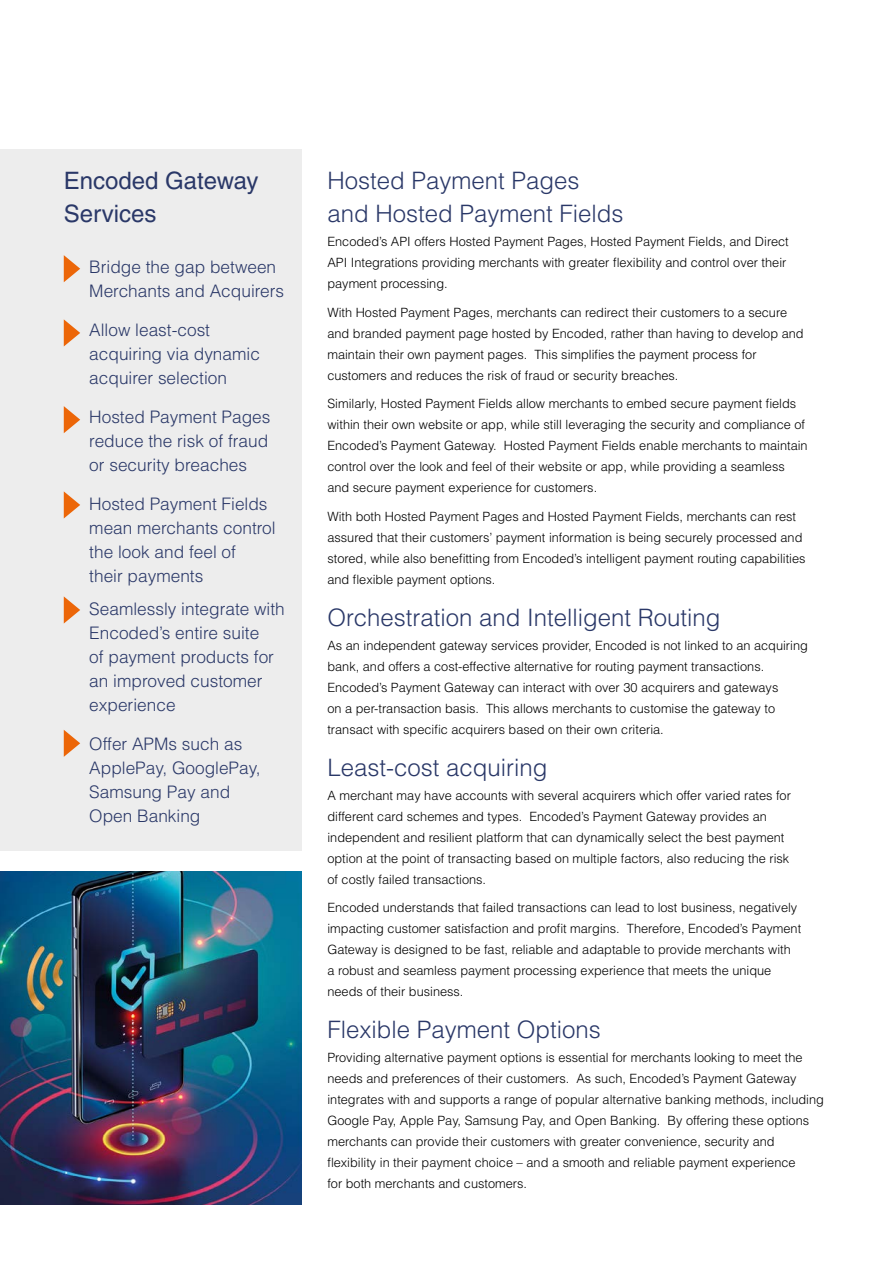
<style>
.page{position:relative;width:893px;height:1263px;background:#fff}
.page>*{position:absolute;margin:0;border:0;box-sizing:border-box;transform-origin:0 0}
.t1{font:300 24px/33px "Helvetica";color:#2a3868}
.t2{font:24px/33px "Helvetica";color:#2a3868}
.t3{font:300 17.25px/24px "Helvetica";color:#2a3868}
.t4{font:300 12.75px/21px "Helvetica";color:#000}
</style>
<div class="page">
<div style="left:0;top:149px;width:302px;height:701px;background:#ededed"></div>
<svg style="left:64px;top:255px;width:16px;height:27px"></svg>
<img style="left:0;top:872px;width:302px;height:333px">
<svg style="left:64px;top:319px;width:16px;height:27px"></svg>
<svg style="left:64px;top:406px;width:16px;height:27px"></svg>
<svg style="left:64px;top:491px;width:16px;height:27px"></svg>
<svg style="left:64px;top:596px;width:16px;height:27px"></svg>
<svg style="left:64px;top:730px;width:16px;height:27px"></svg>
<h1 class="t2" style="left:64px;top:164px;width:196px">Encoded Gateway<br>Services</h1>
<h2 class="t3" style="left:89px;top:254px;width:196px">Bridge the gap between<br>Merchants and Acquirers</h2>
<h2 class="t3" style="left:89px;top:317px;width:172px">Allow least-cost acquiring via dynamic acquirer selection</h2>
<h2 class="t3" style="left:89px;top:404px;width:183px">Hosted Payment Pages reduce the risk of fraud or security breaches</h2>
<h2 class="t3" style="left:89px;top:491px;width:188px">Hosted Payment Fields mean merchants control the look and feel of<br>their payments</h2>
<h2 class="t3" style="left:89px;top:596px;width:197px">Seamlessly integrate with<br>Encoded’s entire suite<br>of payment products for an improved customer experience</h2>
<h2 class="t3" style="left:89px;top:731px;width:173px">Offer APMs such as<br>ApplePay, GooglePay,<br>Samsung Pay and<br>Open Banking</h2>
<h1 class="t1" style="left:327px;top:163px;width:298px">Hosted Payment Pages and Hosted Payment Fields</h1>
<p class="t4" style="left:327px;top:231px;width:463px">Encoded’s API offers Hosted Payment Pages, Hosted Payment Fields, and Direct<br>API Integrations providing merchants with greater flexibility and control over their payment processing.</p>
<p class="t4" style="left:327px;top:301px;width:478px">With Hosted Payment Pages, merchants can redirect their customers to a secure and branded payment page hosted by Encoded, rather than having to develop and maintain their own payment pages. This simplifies the payment process for customers and reduces the risk of fraud or security breaches.</p>
<p class="t4" style="left:327px;top:393px;width:482px">Similarly, Hosted Payment Fields allow merchants to embed secure payment fields within their own website or app, while still leveraging the security and compliance of Encoded’s Payment Gateway. Hosted Payment Fields enable merchants to maintain control over the look and feel of their website or app, while providing a seamless and secure payment experience for customers.</p>
<p class="t4" style="left:327px;top:505px;width:480px">With both Hosted Payment Pages and Hosted Payment Fields, merchants can rest assured that their customers’ payment information is being securely processed and stored, while also benefitting from Encoded’s intelligent payment routing capabilities and flexible payment options.</p>
<h1 class="t1" style="left:327px;top:600px;width:395px">Orchestration and Intelligent Routing</h1>
<p class="t4" style="left:327px;top:634px;width:482px">As an independent gateway services provider, Encoded is not linked to an acquiring bank, and offers a cost-effective alternative for routing payment transactions.<br>Encoded’s Payment Gateway can interact with over 30 acquirers and gateways<br>on a per-transaction basis. This allows merchants to customise the gateway to transact with specific acquirers based on their own criteria.</p>
<h1 class="t1" style="left:327px;top:750px;width:222px">Least-cost acquiring</h1>
<p class="t4" style="left:327px;top:784px;width:465px">A merchant may have accounts with several acquirers which offer varied rates for different card schemes and types. Encoded’s Payment Gateway provides an independent and resilient platform that can dynamically select the best payment option at the point of transacting based on multiple factors, also reducing the risk of costly failed transactions.</p>
<p class="t4" style="left:327px;top:897px;width:475px">Encoded understands that failed transactions can lead to lost business, negatively impacting customer satisfaction and profit margins. Therefore, Encoded’s Payment Gateway is designed to be fast, reliable and adaptable to provide merchants with<br>a robust and seamless payment processing experience that meets the unique needs of their business.</p>
<h1 class="t1" style="left:327px;top:1012px;width:275px">Flexible Payment Options</h1>
<p class="t4" style="left:327px;top:1047px;width:498px">Providing alternative payment options is essential for merchants looking to meet the needs and preferences of their customers. As such, Encoded’s Payment Gateway integrates with and supports a range of popular alternative banking methods, including Google Pay, Apple Pay, Samsung Pay, and Open Banking. By offering these options merchants can provide their customers with greater convenience, security and flexibility in their payment choice – and a smooth and reliable payment experience<br>for both merchants and customers.</p>
</div>
